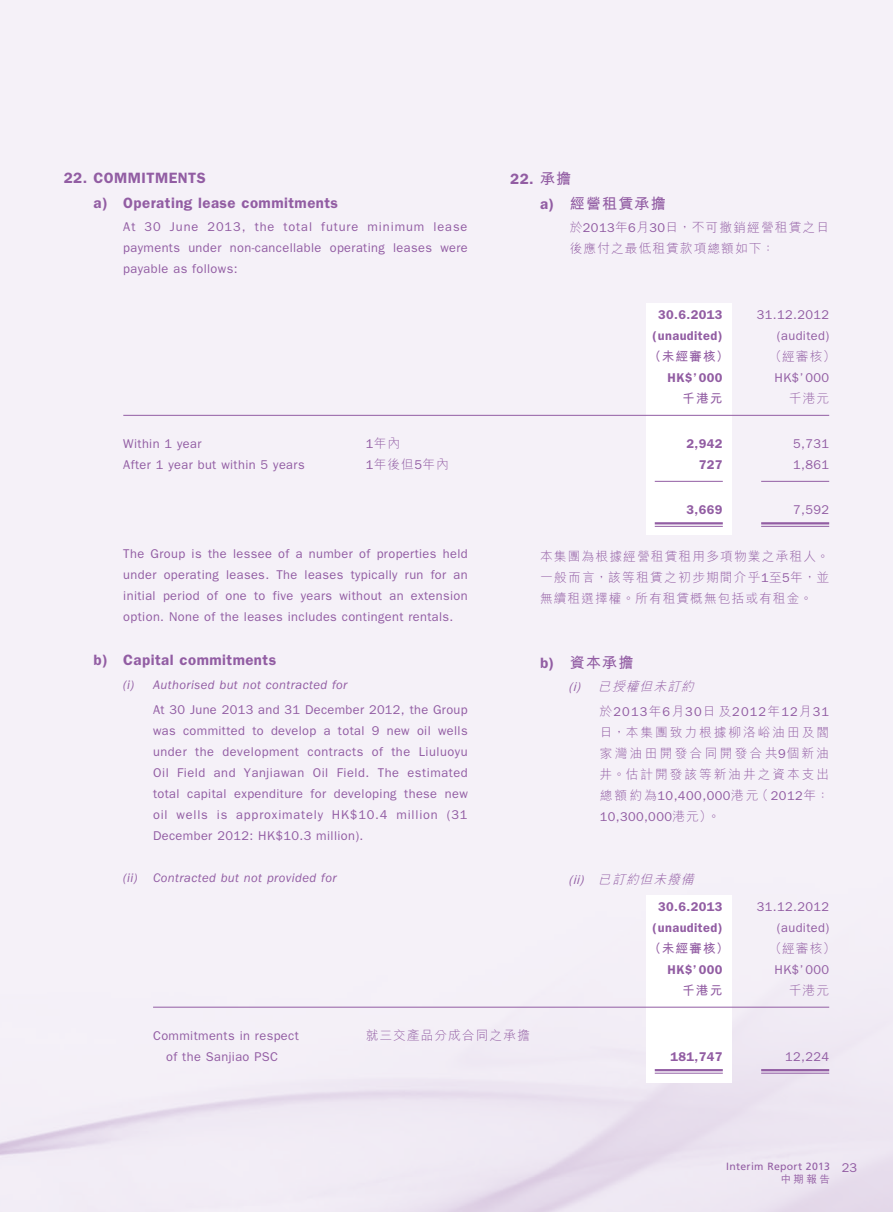
<style>
.page{position:relative;width:893px;height:1212px;background:#f5f1f8}
.page>*{position:absolute;margin:0;border:0;box-sizing:border-box;transform-origin:0 0}
.t1{font:600 15px/25.2px "ITC Franklin Gothic Std";letter-spacing:.03em;color:#925da3}
.t2{font:700 15px "M Hei HK";letter-spacing:.08em;color:#925da3}
.t3{font:12.75px/21px "ITC Franklin Gothic Std";letter-spacing:.03em;color:#925da3;text-align:justify}
.t4{font:300 12.75px/21px "M Hei HK";letter-spacing:.085em;color:#925da3;text-align:justify}
.t5{font:600 12.75px "ITC Franklin Gothic Std";letter-spacing:.03em;color:#925da3}
.t6{font:italic 12.75px "ITC Franklin Gothic Std";letter-spacing:.03em;color:#925da3}
.t7{font:12.75px "ITC Franklin Gothic Std";letter-spacing:.09em;color:#925da3}
.t8{font:italic 300 12.75px "M Hei HK";color:#925da3}
.t9{font:700 12.75px "M Hei HK";letter-spacing:.08em;color:#925da3}
.t10{font:10.5px "Frutiger LT Std";letter-spacing:.03em;color:#925da3}
.t11{font:500 10.5px "M Hei HK";color:#925da3}
.s1{font-family:"M Hei HK";font-weight:700}
.s2{font-family:"ITC Franklin Gothic Std";font-weight:600}
.s3{font-family:"ITC Franklin Gothic Std";font-weight:400}
.s4{font-family:"M Hei HK";font-weight:300}
</style>
<div class="page">
<img style="left:0;top:303px;width:893px;height:909px">
<div style="left:646px;top:303px;width:85px;height:232px;background:#fff"></div>
<hr style="left:123px;top:415px;width:706px;height:1px;background:#925da3">
<hr style="left:655px;top:481px;width:68px;height:1px;background:#925da3">
<hr style="left:761px;top:481px;width:68px;height:1px;background:#925da3">
<hr style="left:655px;top:522px;width:68px;height:2px;background:#925da3">
<hr style="left:655px;top:526px;width:68px;height:1px;background:#925da3">
<hr style="left:761px;top:522px;width:68px;height:2px;background:#925da3">
<hr style="left:761px;top:526px;width:68px;height:1px;background:#925da3">
<div style="left:646px;top:895px;width:85px;height:187px;background:#fff"></div>
<hr style="left:153px;top:1007px;width:676px;height:1px;background:#925da3">
<hr style="left:655px;top:1069px;width:68px;height:2px;background:#925da3">
<hr style="left:655px;top:1073px;width:68px;height:1px;background:#925da3">
<hr style="left:761px;top:1069px;width:68px;height:2px;background:#925da3">
<hr style="left:761px;top:1073px;width:68px;height:1px;background:#925da3">
<p class="t1" style="left:94px;top:165px;width:246px;text-indent:-30px">22. COMMITMENTS<br>a) Operating lease commitments</p>
<p class="t3" style="left:123px;top:216px;width:346px">At 30 June 2013, the total future minimum lease payments under non-cancellable operating leases were payable as follows:</p>
<p class="t1" style="left:510px;top:166px;width:62px">22. <span class="s1">承擔</span></p>
<p class="t2" style="left:540px;top:192px;width:127px"><span class="s2">a)</span> 經營租賃承擔</p>
<p class="t4" style="left:570px;top:216px;width:261px">於<span class="s3">2013</span>年<span class="s3">6</span>月<span class="s3">30</span>日，不可撤銷經營租賃之日後應付之最低租賃款項總額如下：</p>
<p class="t5" style="left:658px;top:307px;width:66px">30.6.2013</p>
<p class="t3" style="left:757px;top:304px;width:74px">31.12.2012</p>
<p class="t5" style="left:653px;top:328px;width:71px">(unaudited)</p>
<p class="t3" style="left:777px;top:325px;width:54px">(audited)</p>
<p class="t9" style="left:649px;top:347px;width:82px">（未經審核）</p>
<p class="t4" style="left:769px;top:345px;width:68px">（經審核）</p>
<p class="t5" style="left:668px;top:370px;width:56px">HK$’ 000</p>
<p class="t3" style="left:775px;top:367px;width:56px">HK$’ 000</p>
<p class="t9" style="left:682px;top:389px;width:42px">千港元</p>
<p class="t4" style="left:789px;top:387px;width:42px">千港元</p>
<p class="t3" style="left:123px;top:433px;width:80px">Within 1 year</p>
<p class="t4" style="left:366px;top:432px;width:36px"><span class="s3">1</span>年內</p>
<p class="t5" style="left:687px;top:436px;width:37px">2,942</p>
<p class="t3" style="left:793px;top:433px;width:37px">5,731</p>
<p class="t3" style="left:123px;top:454px;width:183px">After 1 year but within 5 years</p>
<p class="t4" style="left:366px;top:453px;width:85px"><span class="s3">1</span>年後但<span class="s3">5</span>年內</p>
<p class="t5" style="left:699px;top:457px;width:25px">727</p>
<p class="t3" style="left:793px;top:454px;width:37px">1,861</p>
<p class="t5" style="left:687px;top:502px;width:37px">3,669</p>
<p class="t3" style="left:793px;top:499px;width:37px">7,592</p>
<p class="t3" style="left:123px;top:543px;width:346px">The Group is the lessee of a number of properties held under operating leases. The leases typically run for an initial period of one to five years without an extension option. None of the leases includes contingent rentals.</p>
<p class="t1" style="left:94px;top:647px;width:184px">b) Capital commitments</p>
<p class="t6" style="left:123px;top:677px;width:226px">(i) Authorised but not contracted for</p>
<p class="t3" style="left:153px;top:699px;width:316px">At 30 June 2013 and 31 December 2012, the Group was committed to develop a total 9 new oil wells under the development contracts of the Liuluoyu Oil Field and Yanjiawan Oil Field. The estimated total capital expenditure for developing these new oil wells is approximately HK$10.4 million (31<br>December 2012: HK$10.3 million).</p>
<p class="t6" style="left:123px;top:870px;width:215px">(ii) Contracted but not provided for</p>
<p class="t5" style="left:658px;top:899px;width:66px">30.6.2013</p>
<p class="t3" style="left:757px;top:896px;width:74px">31.12.2012</p>
<p class="t5" style="left:653px;top:920px;width:71px">(unaudited)</p>
<p class="t3" style="left:777px;top:917px;width:54px">(audited)</p>
<p class="t9" style="left:648px;top:939px;width:82px">（未經審核）</p>
<p class="t4" style="left:769px;top:937px;width:68px">（經審核）</p>
<p class="t5" style="left:668px;top:962px;width:56px">HK$’ 000</p>
<p class="t3" style="left:774px;top:959px;width:56px">HK$’ 000</p>
<p class="t9" style="left:682px;top:981px;width:42px">千港元</p>
<p class="t4" style="left:789px;top:979px;width:42px">千港元</p>
<p class="t3" style="left:153px;top:1025px;width:147px">Commitments in respect</p>
<p class="t4" style="left:366px;top:1024px;width:166px">就三交產品分成合同之承擔</p>
<p class="t3" style="left:166px;top:1046px;width:113px">of the Sanjiao PSC</p>
<p class="t5" style="left:670px;top:1049px;width:54px">181,747</p>
<p class="t3" style="left:785px;top:1046px;width:45px">12,224</p>
<p class="t4" style="left:540px;top:545px;width:291px">本集團為根據經營租賃租用多項物業之承租人。一般而言，該等租賃之初步期間介乎<span class="s3">1</span>至<span class="s3">5</span>年，並無續租選擇權。所有租賃概無包括或有租金。</p>
<p class="t2" style="left:540px;top:651px;width:95px"><span class="s2">b)</span> 資本承擔</p>
<p class="t8" style="left:568px;top:677px;width:131px"><span class="s3">(i)</span> 已授權但未訂約</p>
<p class="t7" style="left:600px;top:705px;width:231px"><span class="s4">於</span>2013<span class="s4">年</span>6<span class="s4">月</span>30<span class="s4">日及</span>2012<span class="s4">年</span>12<span class="s4">月</span>31</p>
<p class="t4" style="left:600px;top:722px;width:231px">日，本集團致力根據柳洛峪油田及閻家灣油田開發合同開發合共<span class="s3">9</span>個新油井。估計開發該等新油井之資本支出</p>
<p class="t3" style="left:600px;top:786px;width:231px"><span class="s4">總額約為</span>10,400,000<span class="s4">港元（</span>2012<span class="s4">年：<br></span>10,300,000<span class="s4">港元）。</span></p>
<p class="t8" style="left:568px;top:871px;width:131px"><span class="s3">(ii)</span> 已訂約但未撥備</p>
<p class="t10" style="left:726px;top:1160px;width:105px">Interim Report 2013</p>
<p class="t11" style="left:781px;top:1171px;width:51px">中期報告</p>
<p class="t3" style="left:842px;top:1157px;width:17px">23</p>
</div>
